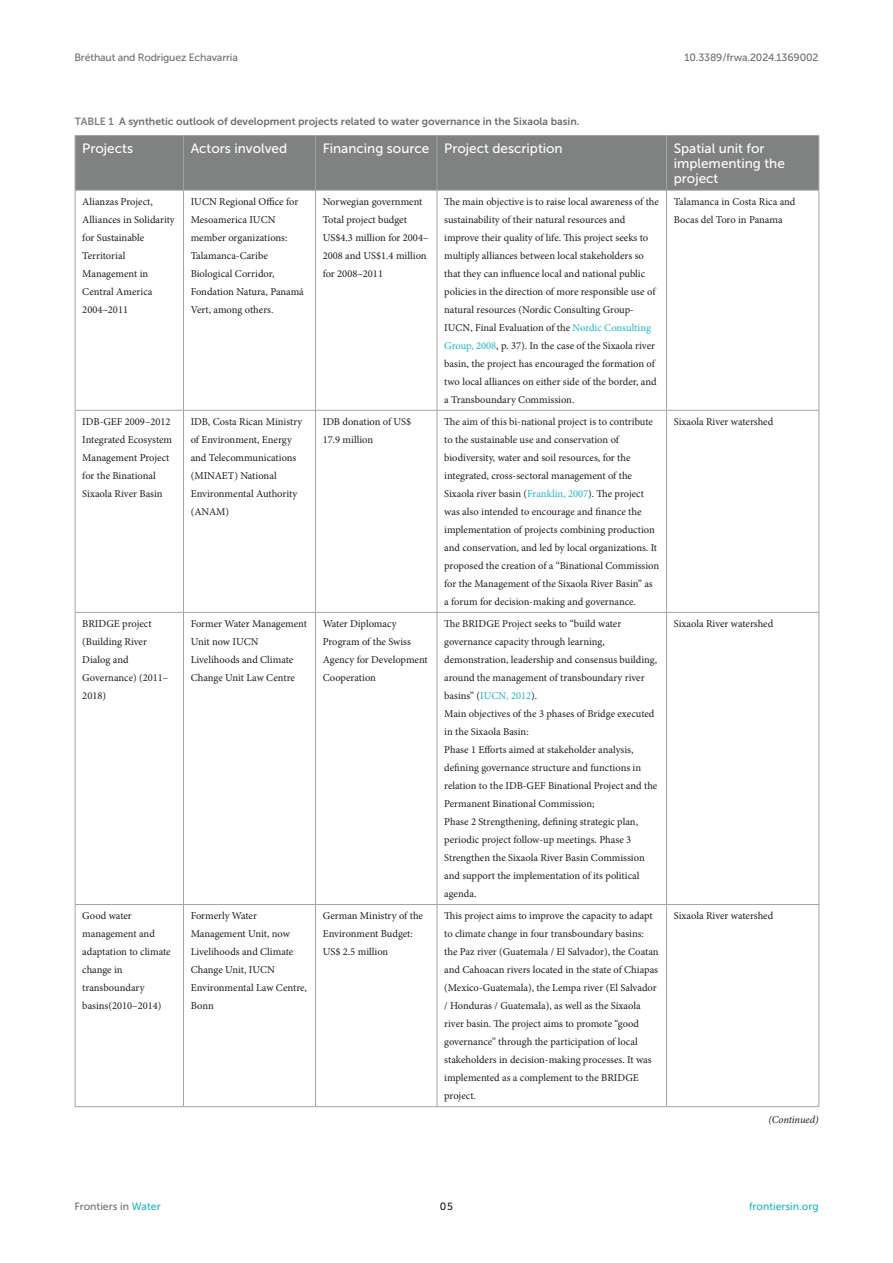
<style>
.page{position:relative;width:893px;height:1263px;background:#fff}
.page>*{position:absolute;margin:0;border:0;box-sizing:border-box;transform-origin:0 0}
.TB_CH{font:13.5px/15px "Museo Sans 500";color:#fff}
.TB_TX{font:10.5px/18px "Minion Pro";color:#1b1c1b}
.TT{font:10.5px "Museo Sans 700";color:#706f70}
.t1{font:10.5px "Museo Sans 500";letter-spacing:-.015em;color:#706f70}
.t2{font:10.5px "Museo Sans 500";color:#1db5c3}
.T_Continue{font:italic 10.5px "Minion Pro";letter-spacing:-.01em;color:#1b1c1b}
.t3{font:10.5px "Museo Sans 500";color:#1b1c1b}
.s1{color:#7e7f7f}
.s2{color:#1db5c3}
</style>
<div class="page">
<div style="left:76px;top:136px;width:743px;height:54px;background:#808181"></div>
<hr style="left:437px;top:612px;width:229px;height:1px;background:#a2a3a3">
<hr style="left:437px;top:904px;width:229px;height:1px;background:#a2a3a3">
<hr style="left:437px;top:1106px;width:229px;height:1px;background:#a2a3a3">
<hr style="left:437px;top:410px;width:1px;height:202px;background:#a2a3a3">
<hr style="left:315px;top:612px;width:122px;height:1px;background:#a2a3a3">
<hr style="left:437px;top:613px;width:1px;height:291px;background:#a2a3a3">
<hr style="left:315px;top:904px;width:122px;height:1px;background:#a2a3a3">
<hr style="left:437px;top:905px;width:1px;height:201px;background:#a2a3a3">
<hr style="left:315px;top:1106px;width:122px;height:1px;background:#a2a3a3">
<hr style="left:315px;top:410px;width:1px;height:202px;background:#a2a3a3">
<hr style="left:183px;top:612px;width:132px;height:1px;background:#a2a3a3">
<hr style="left:315px;top:613px;width:1px;height:291px;background:#a2a3a3">
<hr style="left:183px;top:904px;width:132px;height:1px;background:#a2a3a3">
<hr style="left:315px;top:905px;width:1px;height:201px;background:#a2a3a3">
<hr style="left:183px;top:1106px;width:132px;height:1px;background:#a2a3a3">
<hr style="left:666px;top:410px;width:1px;height:202px;background:#a2a3a3">
<hr style="left:819px;top:410px;width:1px;height:202px;background:#a2a3a3">
<hr style="left:666px;top:612px;width:153px;height:1px;background:#a2a3a3">
<hr style="left:666px;top:613px;width:1px;height:291px;background:#a2a3a3">
<hr style="left:819px;top:613px;width:1px;height:291px;background:#a2a3a3">
<hr style="left:666px;top:904px;width:153px;height:1px;background:#a2a3a3">
<hr style="left:666px;top:905px;width:1px;height:201px;background:#a2a3a3">
<hr style="left:819px;top:905px;width:1px;height:201px;background:#a2a3a3">
<hr style="left:666px;top:1106px;width:153px;height:1px;background:#a2a3a3">
<hr style="left:75px;top:410px;width:1px;height:202px;background:#a2a3a3">
<hr style="left:183px;top:410px;width:1px;height:202px;background:#a2a3a3">
<hr style="left:75px;top:612px;width:108px;height:1px;background:#a2a3a3">
<hr style="left:75px;top:613px;width:1px;height:291px;background:#a2a3a3">
<hr style="left:183px;top:613px;width:1px;height:291px;background:#a2a3a3">
<hr style="left:75px;top:904px;width:108px;height:1px;background:#a2a3a3">
<hr style="left:75px;top:905px;width:1px;height:201px;background:#a2a3a3">
<hr style="left:183px;top:905px;width:1px;height:201px;background:#a2a3a3">
<hr style="left:75px;top:1106px;width:108px;height:1px;background:#a2a3a3">
<hr style="left:183px;top:135px;width:132px;height:1px;background:#a2a3a3">
<hr style="left:183px;top:190px;width:132px;height:1px;background:#a2a3a3">
<hr style="left:315px;top:135px;width:122px;height:1px;background:#a2a3a3">
<hr style="left:315px;top:136px;width:1px;height:54px;background:#a2a3a3">
<hr style="left:315px;top:190px;width:122px;height:1px;background:#a2a3a3">
<hr style="left:437px;top:135px;width:229px;height:1px;background:#a2a3a3">
<hr style="left:437px;top:136px;width:1px;height:54px;background:#a2a3a3">
<hr style="left:437px;top:190px;width:229px;height:1px;background:#a2a3a3">
<hr style="left:666px;top:135px;width:153px;height:1px;background:#a2a3a3">
<hr style="left:666px;top:136px;width:1px;height:54px;background:#a2a3a3">
<hr style="left:819px;top:136px;width:1px;height:54px;background:#a2a3a3">
<hr style="left:666px;top:190px;width:153px;height:1px;background:#a2a3a3">
<hr style="left:75px;top:135px;width:108px;height:1px;background:#a2a3a3">
<hr style="left:75px;top:136px;width:1px;height:54px;background:#a2a3a3">
<hr style="left:183px;top:136px;width:1px;height:54px;background:#a2a3a3">
<hr style="left:75px;top:190px;width:108px;height:1px;background:#a2a3a3">
<hr style="left:183px;top:410px;width:132px;height:1px;background:#a2a3a3">
<hr style="left:315px;top:190px;width:1px;height:220px;background:#a2a3a3">
<hr style="left:315px;top:410px;width:122px;height:1px;background:#a2a3a3">
<hr style="left:437px;top:190px;width:1px;height:220px;background:#a2a3a3">
<hr style="left:437px;top:410px;width:229px;height:1px;background:#a2a3a3">
<hr style="left:666px;top:190px;width:1px;height:220px;background:#a2a3a3">
<hr style="left:819px;top:190px;width:1px;height:220px;background:#a2a3a3">
<hr style="left:666px;top:410px;width:153px;height:1px;background:#a2a3a3">
<hr style="left:75px;top:190px;width:1px;height:220px;background:#a2a3a3">
<hr style="left:183px;top:190px;width:1px;height:220px;background:#a2a3a3">
<hr style="left:75px;top:410px;width:108px;height:1px;background:#a2a3a3">
<p class="t1" style="left:74px;top:51px;width:165px">Bréthaut and Rodriguez Echavarria</p>
<p class="t1" style="left:685px;top:51px;width:135px">10.3389/frwa.2024.1369002</p>
<p class="TT" style="left:75px;top:115px;width:506px"><span class="s1">TABLE 1</span> A synthetic outlook of development projects related to water governance in the Sixaola basin.</p>
<p class="TB_CH" style="left:82px;top:141px;width:52px">Projects</p>
<p class="TB_CH" style="left:191px;top:141px;width:98px">Actors involved</p>
<p class="TB_CH" style="left:323px;top:141px;width:108px">Financing source</p>
<p class="TB_CH" style="left:444px;top:141px;width:120px">Project description</p>
<p class="TB_CH" style="left:674px;top:141px;width:113px">Spatial unit for implementing the project</p>
<p class="TB_TX" style="left:82px;top:193px;width:94px">Alianzas Project,<br>Alliances in Solidarity for Sustainable<br>Territorial<br>Management in<br>Central America<br>2004–2011</p>
<p class="TB_TX" style="left:191px;top:193px;width:115px">IUCN Regional Office for<br>Mesoamerica IUCN member organizations:<br>Talamanca-Caribe<br>Biological Corridor,<br>Fondation Natura, Panamá<br>Vert, among others.</p>
<p class="TB_TX" style="left:323px;top:193px;width:107px">Norwegian government<br>Total project budget<br>US$4.3 million for 2004–<br>2008 and US$1.4 million for 2008–2011</p>
<p class="TB_TX" style="left:444px;top:193px;width:216px">The main objective is to raise local awareness of the sustainability of their natural resources and improve their quality of life. This project seeks to multiply alliances between local stakeholders so that they can influence local and national public policies in the direction of more responsible use of natural resources (Nordic Consulting Group-IUCN, Final Evaluation of the <span class="s2">Nordic Consulting Group, 2008</span>, p. 37). In the case of the Sixaola river basin, the project has encouraged the formation of two local alliances on either side of the border, and a Transboundary Commission.</p>
<p class="TB_TX" style="left:674px;top:193px;width:123px">Talamanca in Costa Rica and<br>Bocas del Toro in Panama</p>
<p class="TB_TX" style="left:82px;top:413px;width:91px">IDB-GEF 2009–2012<br>Integrated Ecosystem<br>Management Project for the Binational<br>Sixaola River Basin</p>
<p class="TB_TX" style="left:191px;top:413px;width:113px">IDB, Costa Rican Ministry of Environment, Energy and Telecommunications (MINAET) National<br>Environmental Authority (ANAM)</p>
<p class="TB_TX" style="left:323px;top:413px;width:90px">IDB donation of US$<br>17.9 million</p>
<p class="TB_TX" style="left:444px;top:413px;width:217px">The aim of this bi-national project is to contribute to the sustainable use and conservation of biodiversity, water and soil resources, for the integrated, cross-sectoral management of the Sixaola river basin (<span class="s2">Franklin, 2007</span>). The project was also intended to encourage and finance the implementation of projects combining production and conservation, and led by local organizations. It proposed the creation of a “Binational Commission for the Management of the Sixaola River Basin” as a forum for decision-making and governance.</p>
<p class="TB_TX" style="left:674px;top:413px;width:101px">Sixaola River watershed</p>
<p class="TB_TX" style="left:82px;top:615px;width:88px">BRIDGE project (Building River<br>Dialog and<br>Governance) (2011–<br>2018)</p>
<p class="TB_TX" style="left:191px;top:615px;width:118px">Former Water Management<br>Unit now IUCN<br>Livelihoods and Climate<br>Change Unit Law Centre</p>
<p class="TB_TX" style="left:323px;top:615px;width:107px">Water Diplomacy<br>Program of the Swiss<br>Agency for Development<br>Cooperation</p>
<p class="TB_TX" style="left:444px;top:615px;width:215px">The BRIDGE Project seeks to “build water governance capacity through learning, demonstration, leadership and consensus building, around the management of transboundary river basins” (<span class="s2">IUCN, 2012</span>).</p>
<p class="TB_TX" style="left:444px;top:705px;width:212px">Main objectives of the 3 phases of Bridge executed in the Sixaola Basin:</p>
<p class="TB_TX" style="left:444px;top:741px;width:215px">Phase 1 Efforts aimed at stakeholder analysis, defining governance structure and functions in relation to the IDB-GEF Binational Project and the Permanent Binational Commission;</p>
<p class="TB_TX" style="left:444px;top:813px;width:202px">Phase 2 Strengthening, defining strategic plan, periodic project follow-up meetings. Phase 3<br>Strengthen the Sixaola River Basin Commission and support the implementation of its political agenda.</p>
<p class="TB_TX" style="left:674px;top:615px;width:101px">Sixaola River watershed</p>
<p class="TB_TX" style="left:82px;top:907px;width:90px">Good water management and adaptation to climate change in transboundary basins(2010–2014)</p>
<p class="TB_TX" style="left:191px;top:907px;width:118px">Formerly Water<br>Management Unit, now<br>Livelihoods and Climate<br>Change Unit, IUCN<br>Environmental Law Centre,<br>Bonn</p>
<p class="TB_TX" style="left:323px;top:907px;width:102px">German Ministry of the<br>Environment Budget:<br>US$ 2.5 million</p>
<p class="TB_TX" style="left:444px;top:907px;width:216px">This project aims to improve the capacity to adapt to climate change in four transboundary basins: the Paz river (Guatemala / El Salvador), the Coatan and Cahoacan rivers located in the state of Chiapas (Mexico-Guatemala), the Lempa river (El Salvador / Honduras / Guatemala), as well as the Sixaola river basin. The project aims to promote “good governance” through the participation of local stakeholders in decision-making processes. It was implemented as a complement to the BRIDGE project.</p>
<p class="TB_TX" style="left:674px;top:907px;width:101px">Sixaola River watershed</p>
<p class="T_Continue" style="left:768px;top:1112px;width:52px">(Continued)</p>
<p class="t1" style="left:74px;top:1200px;width:88px">Frontiers in <span class="s2">Water</span></p>
<p class="t3" style="left:440px;top:1200px;width:14px">05</p>
<p class="t2" style="left:749px;top:1200px;width:71px">frontiersin.org</p>
</div>
